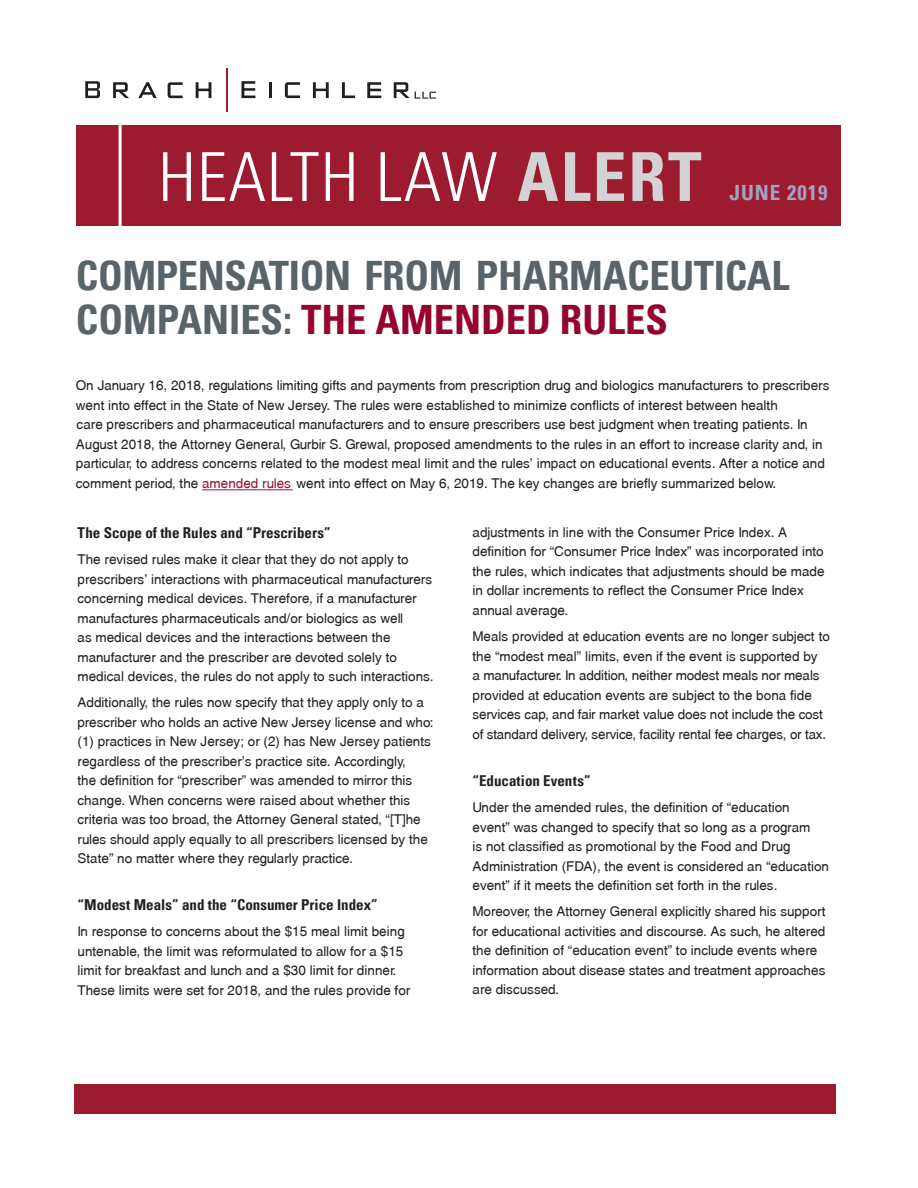
<style>
.page{position:relative;width:918px;height:1188px;background:#fff}
.page>*{position:absolute;margin:0;border:0;box-sizing:border-box;transform-origin:0 0}
.t1{font:300 condensed 67.5px "Univers LT Std";letter-spacing:.02em;color:#fff}
.t2{font:700 condensed 40.5px/43.5px "Univers LT Std";letter-spacing:-.005em;color:#59636a}
.t3{font:700 condensed 21px "Univers LT Std";letter-spacing:.05em;color:#a2a2c4}
.t4{font:700 condensed 15px "Univers LT Std";color:#21211f}
.t5{font:13.5px/19.5px "Swansea";color:#21211f}
.s1{font-weight:700;color:#d3d2d4}
.s2{color:#95042d}
.s3{color:#95172e}
</style>
<div class="page">
<div style="left:76px;top:125px;width:765px;height:101px;background:#9d1b2f"></div>
<svg style="left:85px;top:81px;width:15px;height:17px"></svg>
<svg style="left:113px;top:82px;width:16px;height:16px"></svg>
<svg style="left:138px;top:82px;width:19px;height:16px"></svg>
<svg style="left:196px;top:82px;width:15px;height:16px"></svg>
<hr style="left:269px;top:82px;width:3px;height:16px;background:#231f20">
<svg style="left:313px;top:82px;width:16px;height:16px"></svg>
<svg style="left:342px;top:82px;width:13px;height:16px"></svg>
<svg style="left:367px;top:82px;width:14px;height:16px"></svg>
<svg style="left:168px;top:82px;width:15px;height:16px"></svg>
<svg style="left:285px;top:82px;width:15px;height:16px"></svg>
<svg style="left:241px;top:81px;width:14px;height:17px"></svg>
<hr style="left:226px;top:68px;width:1px;height:44px;background:#9d1b2f">
<svg style="left:394px;top:82px;width:42px;height:17px"></svg>
<div style="left:75px;top:1085px;width:761px;height:29px;background:#9d1b2f"></div>
<hr style="left:119px;top:125px;width:3px;height:114px;background:#fff">
<hr style="left:202px;top:490px;width:65px;height:1px;background:#95172e">
<svg style="left:267px;top:490px;width:26px;height:1px"></svg>
<h1 class="t1" style="left:158px;top:137px;width:545px">HEALTH LAW <span class="s1">ALERT</span></h1>
<h3 class="t3" style="left:729px;top:180px;width:100px">JUNE 2019</h3>
<h2 class="t2" style="left:76px;top:254px;width:715px">COMPENSATION FROM PHARMACEUTICAL<br>COMPANIES: <span class="s2">THE AMENDED RULES</span></h2>
<p class="t5" style="left:76px;top:375px;width:755px">On January 16, 2018, regulations limiting gifts and payments from prescription drug and biologics manufacturers to prescribers went into effect in the State of New Jersey. The rules were established to minimize conflicts of interest between health<br>care prescribers and pharmaceutical manufacturers and to ensure prescribers use best judgment when treating patients. In August 2018, the Attorney General, Gurbir S. Grewal, proposed amendments to the rules in an effort to increase clarity and, in particular, to address concerns related to the modest meal limit and the rules’ impact on educational events. After a notice and comment period, the <span class="s3">amended rules</span> went into effect on May 6, 2019. The key changes are briefly summarized below.</p>
<p class="t4" style="left:78px;top:523px;width:255px">The Scope of the Rules and “Prescribers”</p>
<p class="t5" style="left:78px;top:550px;width:358px">The revised rules make it clear that they do not apply to prescribers’ interactions with pharmaceutical manufacturers concerning medical devices. Therefore, if a manufacturer manufactures pharmaceuticals and/or biologics as well<br>as medical devices and the interactions between the manufacturer and the prescriber are devoted solely to medical devices, the rules do not apply to such interactions.</p>
<p class="t5" style="left:78px;top:693px;width:358px">Additionally, the rules now specify that they apply only to a prescriber who holds an active New Jersey license and who: (1) practices in New Jersey; or (2) has New Jersey patients regardless of the prescriber’s practice site. Accordingly,<br>the definition for “prescriber” was amended to mirror this change. When concerns were raised about whether this criteria was too broad, the Attorney General stated, “[T]he rules should apply equally to all prescribers licensed by the State” no matter where they regularly practice.</p>
<p class="t4" style="left:78px;top:895px;width:302px">“Modest Meals” and the “Consumer Price Index”</p>
<p class="t5" style="left:78px;top:922px;width:334px">In response to concerns about the $15 meal limit being untenable, the limit was reformulated to allow for a $15 limit for breakfast and lunch and a $30 limit for dinner.<br>These limits were set for 2018, and the rules provide for</p>
<p class="t5" style="left:472px;top:522px;width:354px">adjustments in line with the Consumer Price Index. A definition for “Consumer Price Index” was incorporated into the rules, which indicates that adjustments should be made in dollar increments to reflect the Consumer Price Index annual average.</p>
<p class="t5" style="left:472px;top:627px;width:359px">Meals provided at education events are no longer subject to the “modest meal” limits, even if the event is supported by<br>a manufacturer. In addition, neither modest meals nor meals provided at education events are subject to the bona fide services cap, and fair market value does not include the cost of standard delivery, service, facility rental fee charges, or tax.</p>
<p class="t4" style="left:472px;top:771px;width:120px">“Education Events”</p>
<p class="t5" style="left:472px;top:798px;width:358px">Under the amended rules, the definition of “education event” was changed to specify that so long as a program<br>is not classified as promotional by the Food and Drug Administration (FDA), the event is considered an “education event” if it meets the definition set forth in the rules.</p>
<p class="t5" style="left:472px;top:902px;width:354px">Moreover, the Attorney General explicitly shared his support for educational activities and discourse. As such, he altered the definition of “education event” to include events where information about disease states and treatment approaches are discussed.</p>
</div>
